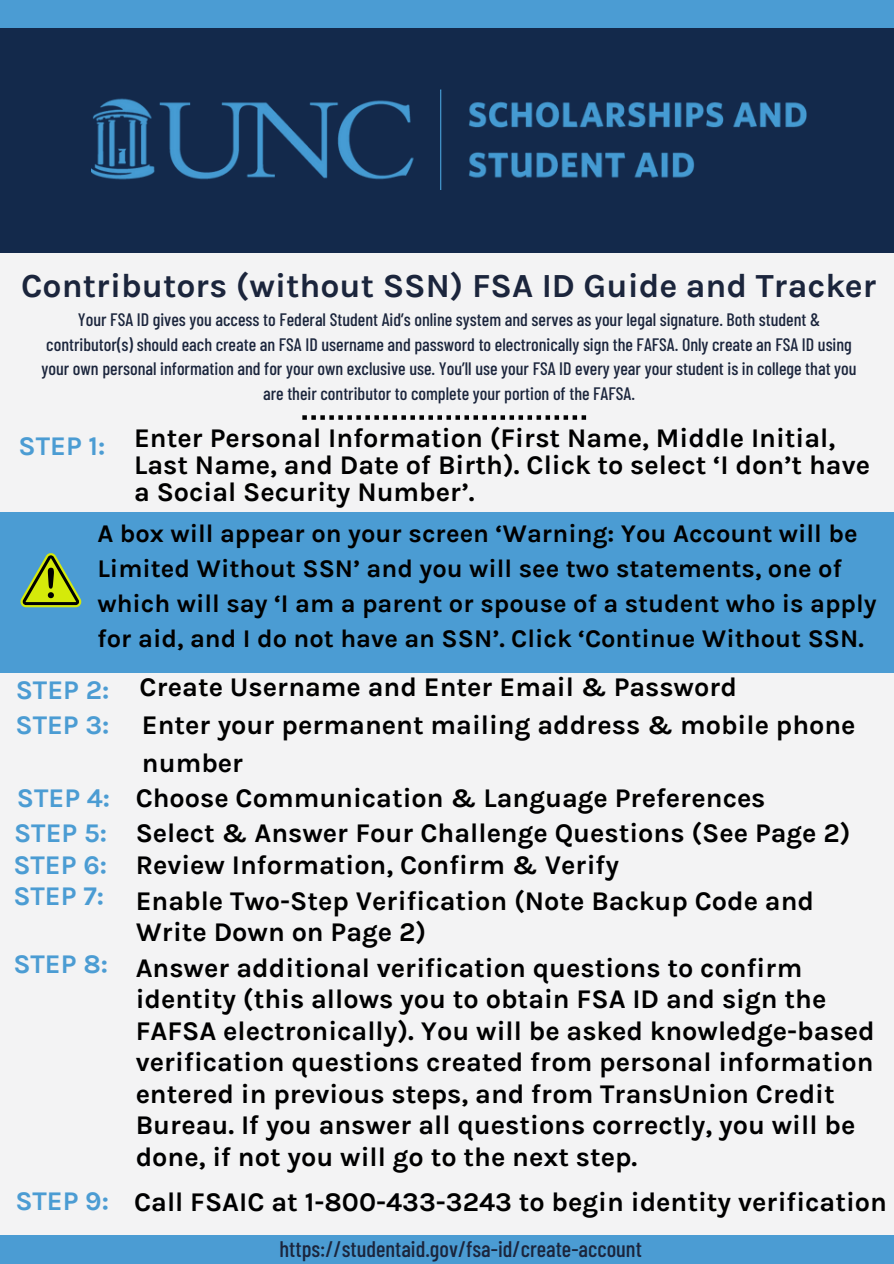
<style>
.page{position:relative;width:894px;height:1264px;background:#fff}
.page>*{position:absolute;margin:0;border:0;box-sizing:border-box;transform-origin:0 0}
.t1{font:700 33.75px "Karla";color:#1b253c}
.t2{font:700 27px/31.5px "Karla";color:#000}
.t3{font:700 27px "Karla";color:#4b9cd3}
.t4{font:700 25.5px/34.8px "Karla";color:#000}
.t5{font:500 22.5px "Barlow Condensed";color:#1b253c}
.t6{font:500 18px/24.8px "Barlow Condensed";color:#1b253c;text-align:center}
</style>
<div class="page">
<div style="left:0;top:0;width:893px;height:1263px;background:#f3f3f4"></div>
<div style="left:0;top:27px;width:893px;height:225px;background:#13294b"></div>
<div style="left:0;top:1235px;width:893px;height:28px;background:#4b9cd3"></div>
<div style="left:0;top:0;width:892px;height:28px;background:#4b9cd3"></div>
<img style="left:92px;top:89px;width:714px;height:100px">
<svg style="left:302px;top:415px;width:284px;height:5px"></svg>
<div style="left:0;top:512px;width:893px;height:161px;background:#4b9cd3"></div>
<svg style="left:20px;top:553px;width:62px;height:54px"></svg>
<p class="t1" style="left:21px;top:266px;width:856px">Contributors (without SSN) FSA ID Guide and Tracker</p>
<h1 class="t6" style="left:41px;top:306px;width:816px">Your FSA ID gives you access to Federal Student Aid’s online system and serves as your legal signature. Both student &amp; contributor(s) should each create an FSA ID username and password to electronically sign the FAFSA. Only create an FSA ID using your own personal information and for your own exclusive use. You’ll use your FSA ID every year your student is in college that you are their contributor to complete your portion of the FAFSA.</h1>
<p class="t3" style="left:19px;top:430px;width:88px">STEP 1:</p>
<h2 class="t2" style="left:134px;top:424px;width:737px;line-height:27px">Enter Personal Information (First Name, Middle Initial,<br>Last Name, and Date of Birth). Click to select ‘I don’t have a Social Security Number’.</h2>
<h2 class="t4" style="left:97px;top:516px;width:780px">A box will appear on your screen ‘Warning: You Account will be Limited Without SSN’ and you will see two statements, one of which will say ‘I am a parent or spouse of a student who is apply for aid, and I do not have an SSN’. Click ‘Continue Without SSN.</h2>
<h2 class="t3" style="left:16px;top:674px;width:95px">STEP 2:</h2>
<h3 class="t3" style="left:15px;top:709px;width:96px">STEP 3:</h3>
<p class="t3" style="left:17px;top:782px;width:95px">STEP 4:</p>
<h3 class="t3" style="left:14px;top:817px;width:94px">STEP 5:</h3>
<h3 class="t3" style="left:13px;top:848px;width:95px">STEP 6:</h3>
<h2 class="t3" style="left:13px;top:880px;width:92px">STEP 7:</h2>
<h3 class="t2" style="left:139px;top:671px;width:599px">Create Username and Enter Email &amp; Password</h3>
<h2 class="t2" style="left:142px;top:706px;width:715px;line-height:37.2px">Enter your permanent mailing address &amp; mobile phone number</h2>
<h3 class="t2" style="left:136px;top:782px;width:631px">Choose Communication &amp; Language Preferences</h3>
<h2 class="t2" style="left:136px;top:817px;width:716px">Select &amp; Answer Four Challenge Questions (See Page 2)</h2>
<h2 class="t2" style="left:136px;top:848px;width:485px">Review Information, Confirm &amp; Verify</h2>
<h2 class="t2" style="left:136px;top:884px;width:679px">Enable Two-Step Verification (Note Backup Code and<br>Write Down on Page 2)</h2>
<h3 class="t3" style="left:13px;top:947px;width:96px">STEP 8:</h3>
<h3 class="t2" style="left:136px;top:952px;width:740px">Answer additional verification questions to confirm identity (this allows you to obtain FSA ID and sign the FAFSA electronically). You will be asked knowledge-based verification questions created from personal information entered in previous steps, and from TransUnion Credit Bureau. If you answer all questions correctly, you will be done, if not you will go to the next step.</h3>
<h3 class="t3" style="left:15px;top:1185px;width:95px">STEP 9:</h3>
<h3 class="t2" style="left:134px;top:1185px;width:754px">Call FSAIC at 1-800-433-3243 to begin identity verification</h3>
<p class="t5" style="left:279px;top:1234px;width:363px">https://studentaid.gov/fsa-id/create-account</p>
</div>
